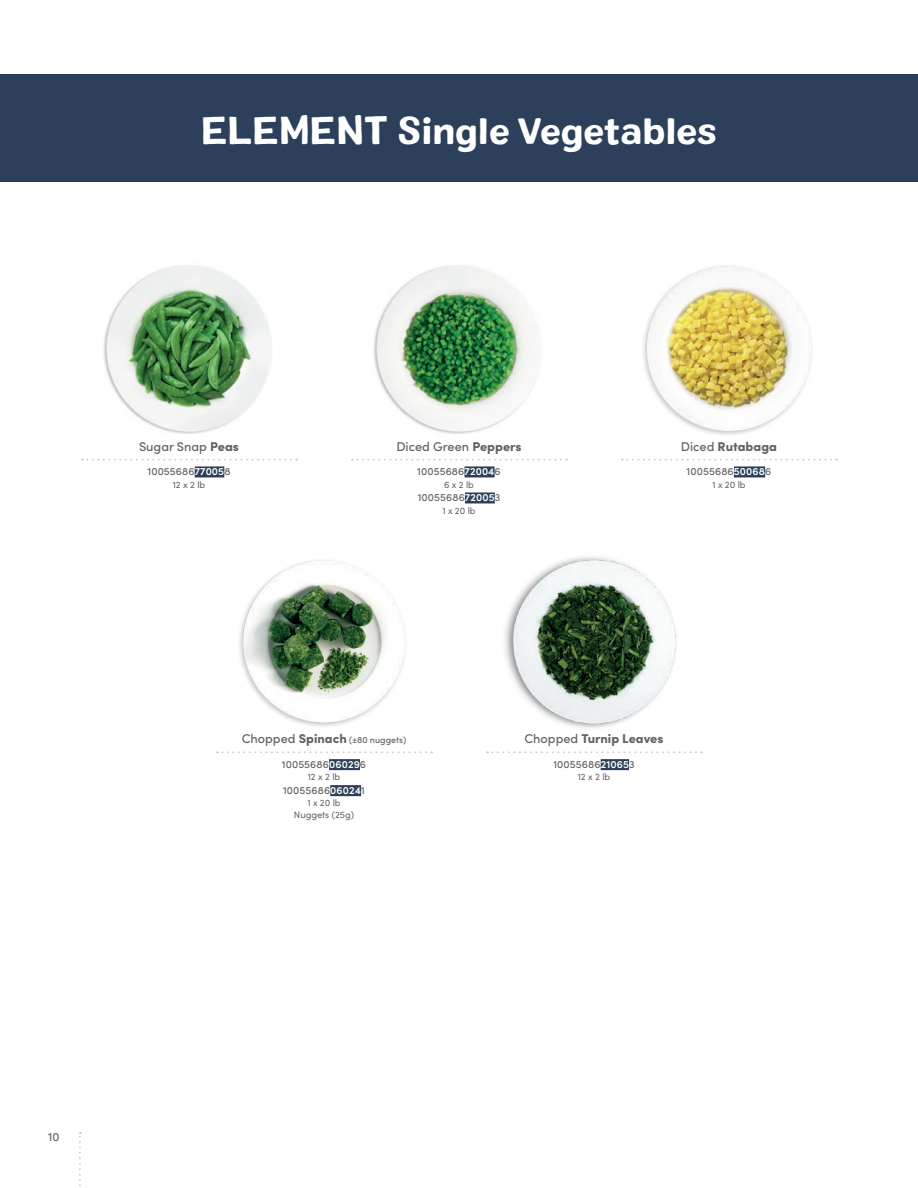
<style>
.page{position:relative;width:918px;height:1188px;background:#fff}
.page>*{position:absolute;margin:0;border:0;box-sizing:border-box;transform-origin:0 0}
.t1{font:36px "Colby St Bld";letter-spacing:-.01em;color:#fff}
.t2{font:900 12.75px "Sofia Pro";color:#636366}
.t3{font:500 12.75px "Sofia Pro";color:#636366}
.t4{font:500 12px "Sofia Pro";color:#636366}
.t5{font:500 10.5px "Sofia Pro";letter-spacing:.01em;color:#636366}
.t6{font:9.3px/12.1px "Sofia Pro";color:#636366;text-align:center}
.t7{font:500 9px "Sofia Pro";color:#636366}
.s1{font-size:39px}
.s2{font-weight:900}
.s3{font-weight:600;color:#fff}
.s4{font-weight:500}
.s5{font-size:12.75px}
.s6{font-weight:900;font-size:12.75px}
</style>
<div class="page">
<svg style="left:79px;top:1132px;width:2px;height:54px"></svg>
<img style="left:504px;top:556px;width:172px;height:172px">
<div style="left:237px;top:557px;width:171px;height:172px;background:#231f20;opacity:.25"></div>
<img style="left:243px;top:560px;width:162px;height:162px;border-radius:81px">
<img style="left:373px;top:265px;width:162px;height:169px">
<svg style="left:352px;top:459px;width:215px;height:2px"></svg>
<div style="left:465px;top:466px;width:30px;height:11px;background:#2d405b"></div>
<div style="left:465px;top:492px;width:30px;height:11px;background:#2d405b"></div>
<svg style="left:622px;top:459px;width:215px;height:2px"></svg>
<div style="left:734px;top:466px;width:31px;height:11px;background:#2d405b"></div>
<svg style="left:487px;top:751px;width:215px;height:2px"></svg>
<div style="left:601px;top:759px;width:28px;height:11px;background:#2d405b"></div>
<svg style="left:217px;top:751px;width:215px;height:2px"></svg>
<div style="left:329px;top:759px;width:31px;height:11px;background:#2d405b"></div>
<div style="left:330px;top:785px;width:31px;height:11px;background:#2d405b"></div>
<div style="left:0;top:74px;width:918px;height:108px;background:#2d405b"></div>
<div style="left:640px;top:263px;width:175px;height:174px;background:#231f20;opacity:.25"></div>
<img style="left:647px;top:266px;width:164px;height:165px;border-radius:82px">
<img style="left:103px;top:265px;width:168px;height:169px">
<svg style="left:82px;top:459px;width:215px;height:2px"></svg>
<div style="left:195px;top:466px;width:29px;height:11px;background:#2d405b"></div>
<h1 class="t1" style="left:201px;top:108px;width:517px"><span class="s1">ELEMENT</span> Single Vegetables</h1>
<p class="t3" style="left:139px;top:437px;width:101px">Sugar Snap <span class="s2">Peas</span></p>
<p class="t5" style="left:147px;top:464px;width:85px">10055686<span class="s3">77005</span>8</p>
<p class="t6" style="left:173px;top:478px;width:34px">12 x 2 lb</p>
<p class="t3" style="left:396px;top:437px;width:127px">Diced Green <span class="s2">Peppers</span></p>
<p class="t5" style="left:417px;top:464px;width:85px">10055686<span class="s3">72004</span>6</p>
<p class="t6" style="left:444px;top:478px;width:31px">6 x 2 lb</p>
<p class="t5" style="left:418px;top:490px;width:84px">10055686<span class="s3">72005</span>3</p>
<p class="t6" style="left:442px;top:504px;width:35px">1 x 20 lb</p>
<p class="t2" style="left:681px;top:436px;width:98px"><span class="s4">Diced</span> Rutabaga</p>
<p class="t5" style="left:687px;top:464px;width:86px">10055686<span class="s3">50068</span>6</p>
<p class="t6" style="left:712px;top:478px;width:35px">1 x 20 lb</p>
<p class="t7" style="left:242px;top:734px;width:166px"><span class="s5">Chopped</span> <span class="s6">Spinach</span> (±80 nuggets)</p>
<p class="t5" style="left:282px;top:757px;width:86px">10055686<span class="s3">06029</span>6</p>
<p class="t6" style="left:308px;top:770px;width:34px">12 x 2 lb</p>
<p class="t5" style="left:283px;top:783px;width:83px">10055686<span class="s3">06024</span>1</p>
<p class="t6" style="left:294px;top:796px;width:62px">1 x 20 lb<br>Nuggets (25g)</p>
<p class="t2" style="left:524px;top:729px;width:141px"><span class="s4">Chopped</span> Turnip Leaves</p>
<p class="t5" style="left:553px;top:757px;width:83px">10055686<span class="s3">21065</span>3</p>
<p class="t6" style="left:578px;top:770px;width:34px">12 x 2 lb</p>
<p class="t4" style="left:48px;top:1128px;width:13px">10</p>
</div>
